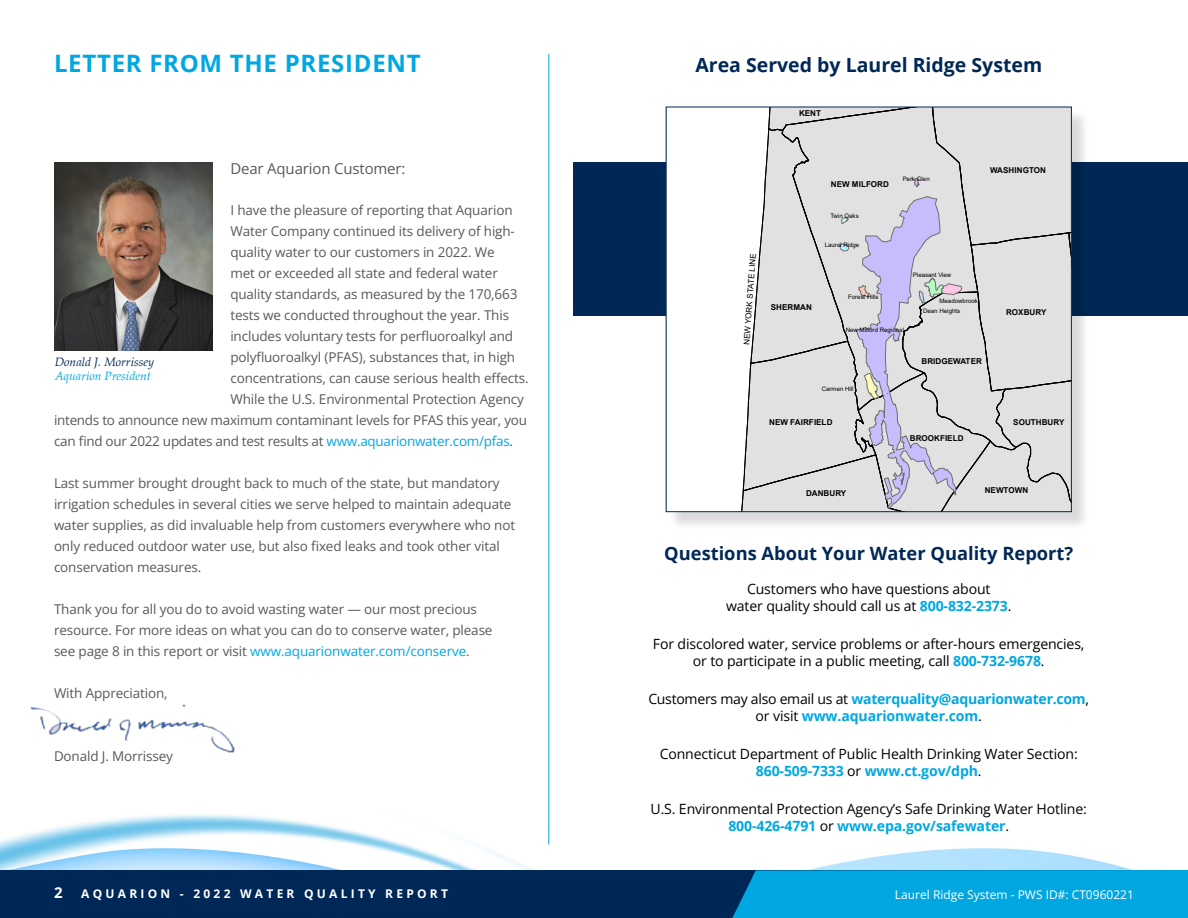
<style>
.page{position:relative;width:1188px;height:918px;background:#fff}
.page>*{position:absolute;margin:0;border:0;box-sizing:border-box;transform-origin:0 0}
.t1{font:700 24px "Open Sans";letter-spacing:.03em;color:#00a7e1}
.t2{font:700 19.5px "Open Sans";color:#002856}
.t3{font:700 18.3px "Open Sans";color:#002856}
.t4{font:15px "Open Sans";letter-spacing:-.01em;color:#58595b}
.t5{font:14.1px/17px "Open Sans";letter-spacing:-.01em;color:#000;text-align:center}
.t6{font:700 14.1px/17px "Open Sans";letter-spacing:-.02em;color:#00a7e1;text-align:center}
.t7{font:13.5px/21px "Open Sans";letter-spacing:-.01em;color:#58595b}
.t8{font:italic 12.15px/14.5px "Palatino";color:#002856}
.t9{font:12px "Open Sans";color:#fff}
.t10{font:700 12px "Open Sans";letter-spacing:.27em;color:#fff}
.t11{font:700 8.1px "Arial";letter-spacing:.005em;color:#000}
.t12{font:8.1px "Arial";color:#000}
.t13{font:6.15px "Arial";letter-spacing:.005em;color:#000}
.s1{color:#00a7e1}
.s2{font-weight:700;color:#00a7e1}
.s3{font-weight:400;color:#000}
.s4{font-size:15px}
</style>
<div class="page">
<img style="left:0;top:767px;width:1131px;height:103px">
<div style="left:0;top:870px;width:1188px;height:48px;background:#002856"></div>
<div style="left:732px;top:870px;width:456px;height:48px;background:#00a7e1"></div>
<img style="left:55px;top:163px;width:157px;height:187px">
<hr style="left:549px;top:54px;width:1px;height:791px;background:#00a7e1">
<div style="left:573px;top:162px;width:615px;height:153px;background:#002856"></div>
<img style="left:30px;top:704px;width:205px;height:48px">
<div style="left:668px;top:109px;width:422px;height:421px;background:#000;opacity:.15"></div>
<svg style="left:668px;top:109px;width:402px;height:401px;background:#dfdee1"></svg>
<p class="t1" style="left:54px;top:46px;width:368px">LETTER FROM THE PRESIDENT</p>
<p class="t2" style="left:695px;top:51px;width:348px">Area Served by Laurel Ridge System</p>
<p class="t4" style="left:230px;top:159px;width:177px">Dear Aquarion Customer:</p>
<p class="t7" style="left:230px;top:199px;width:284px">I have the pleasure of reporting that Aquarion</p>
<p class="t7" style="left:230px;top:220px;width:286px">Water Company continued its delivery of high-</p>
<p class="t7" style="left:230px;top:241px;width:266px">quality water to our customers in 2022. We</p>
<p class="t7" style="left:230px;top:262px;width:269px">met or exceeded all state and federal water</p>
<p class="t7" style="left:230px;top:283px;width:289px">quality standards, as measured by the 170,663</p>
<p class="t7" style="left:230px;top:304px;width:280px">tests we conducted throughout the year. This</p>
<p class="t7" style="left:230px;top:325px;width:284px">includes voluntary tests for perfluoroalkyl and</p>
<p class="t7" style="left:230px;top:346px;width:286px">polyfluoroalkyl (PFAS), substances that, in high</p>
<p class="t7" style="left:230px;top:367px;width:300px">concentrations, can cause serious health effects.</p>
<p class="t7" style="left:230px;top:388px;width:295px">While the U.S. Environmental Protection Agency</p>
<p class="t7" style="left:54px;top:409px;width:474px">intends to announce new maximum contaminant levels for PFAS this year, you</p>
<p class="t7" style="left:54px;top:430px;width:461px">can find our 2022 updates and test results at <span class="s1">www.aquarionwater.com/pfas</span>.</p>
<p class="t7" style="left:54px;top:472px;width:463px">Last summer brought drought back to much of the state, but mandatory irrigation schedules in several cities we serve helped to maintain adequate water supplies, as did invaluable help from customers everywhere who not only reduced outdoor water use, but also fixed leaks and took other vital conservation measures.</p>
<p class="t7" style="left:54px;top:598px;width:440px">Thank you for all you do to avoid wasting water — our most precious resource. For more ideas on what you can do to conserve water, please see page 8 in this report or visit <span class="s1">www.aquarionwater.com/conserve</span>.</p>
<p class="t7" style="left:54px;top:682px;width:115px">With Appreciation,</p>
<p class="t8" style="left:55px;top:354px;width:101px">Donald J. Morrissey<br><span class="s1">Aquarion President</span></p>
<p class="t7" style="left:54px;top:745px;width:121px">Donald J. Morrissey</p>
<p class="t11" style="left:799px;top:108px;width:24px">KENT</p>
<p class="t12" style="left:741px;top:345px;width:93px;rotate:-86deg">NEW YORK STATE LINE</p>
<p class="t11" style="left:771px;top:302px;width:43px">SHERMAN</p>
<p class="t11" style="left:831px;top:178px;width:60px">NEW MILFORD</p>
<p class="t13" style="left:903px;top:175px;width:29px">Park Glen</p>
<p class="t11" style="left:990px;top:164px;width:57px">WASHINGTON</p>
<p class="t13" style="left:830px;top:211px;width:30px">Twin Oaks</p>
<p class="t13" style="left:825px;top:241px;width:36px">Laurel Ridge</p>
<p class="t13" style="left:848px;top:293px;width:32px">Forest Hills</p>
<p class="t13" style="left:846px;top:326px;width:60px">New Milford Regional</p>
<p class="t13" style="left:913px;top:271px;width:40px">Pleasant View</p>
<p class="t13" style="left:940px;top:296px;width:40px">Meadowbrook</p>
<p class="t13" style="left:923px;top:306px;width:38px">Dean Heights</p>
<p class="t13" style="left:822px;top:385px;width:33px">Carmen Hill</p>
<p class="t11" style="left:922px;top:356px;width:62px">BRIDGEWATER</p>
<p class="t11" style="left:1006px;top:306px;width:42px">ROXBURY</p>
<p class="t11" style="left:769px;top:417px;width:65px">NEW FAIRFIELD</p>
<p class="t11" style="left:910px;top:433px;width:55px">BROOKFIELD</p>
<p class="t11" style="left:1013px;top:417px;width:53px">SOUTHBURY</p>
<p class="t11" style="left:806px;top:487px;width:42px">DANBURY</p>
<p class="t11" style="left:985px;top:485px;width:45px">NEWTOWN</p>
<p class="t3" style="left:664px;top:541px;width:411px">Questions About Your Water Quality Report?</p>
<p class="t5" style="left:726px;top:580px;width:287px">Customers who have questions about<br>water quality should call us at <span class="s2">800-832-2373</span>.</p>
<p class="t5" style="left:653px;top:635px;width:433px">For discolored water, service problems or after-hours emergencies, or to participate in a public meeting, call <span class="s2">800-732-9678</span>.</p>
<p class="t6" style="left:648px;top:690px;width:442px"><span class="s3">Customers may also email us at</span> waterquality@aquarionwater.com<span class="s3">, or visit</span> www.aquarionwater.com<span class="s3">.</span></p>
<p class="t5" style="left:660px;top:745px;width:420px">Connecticut Department of Public Health Drinking Water Section:<br><span class="s2">860-509-7333</span> or <span class="s2">www.ct.gov/dph</span>.</p>
<p class="t5" style="left:651px;top:800px;width:438px">U.S. Environmental Protection Agency’s Safe Drinking Water Hotline:<br><span class="s2">800-426-4791</span> or <span class="s2">www.epa.gov/safewater</span>.</p>
<p class="t10" style="left:54px;top:885px;width:396px"><span class="s4">2</span> AQUARION - 2022 WATER QUALITY REPORT</p>
<p class="t9" style="left:895px;top:886px;width:241px">Laurel Ridge System - PWS ID#: CT0960221</p>
</div>
